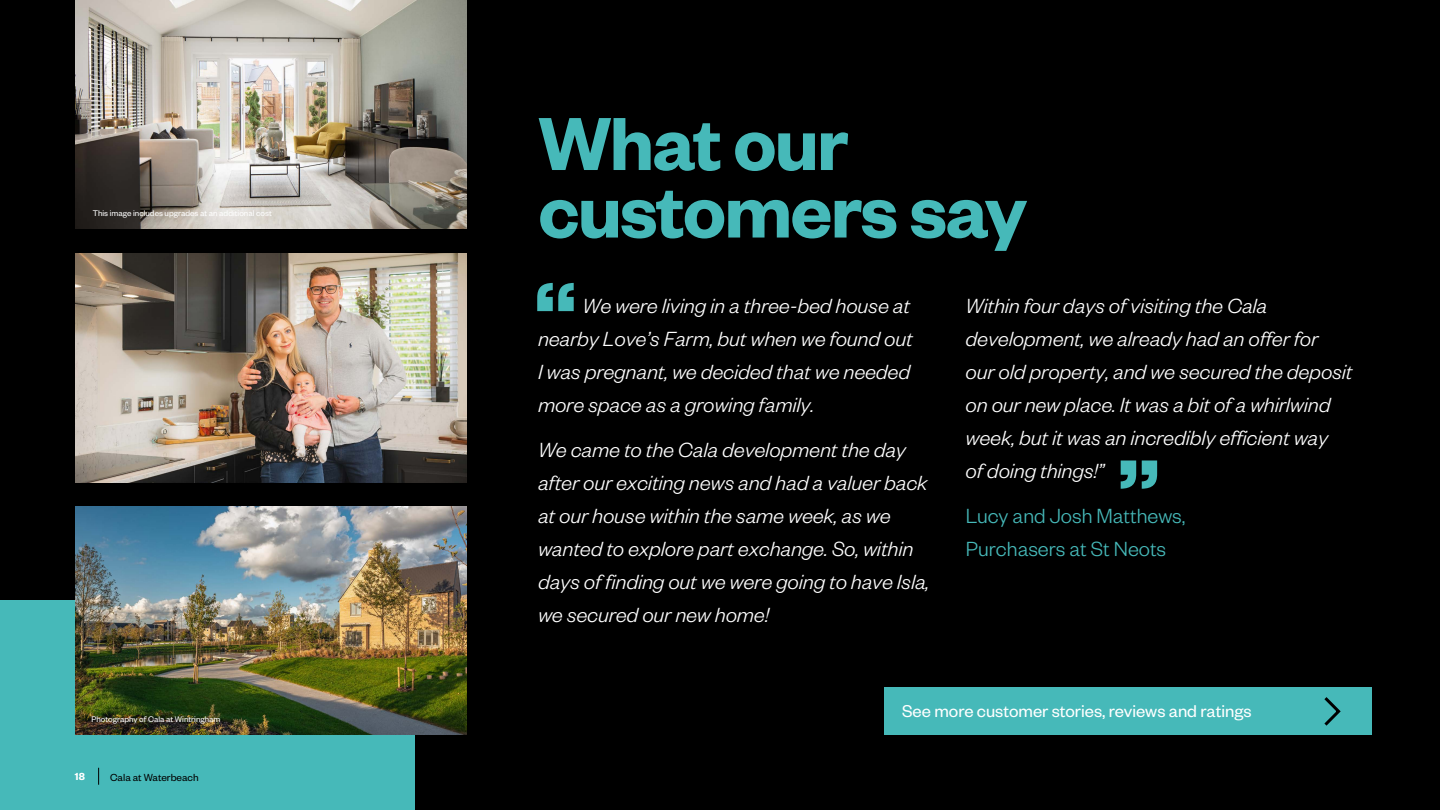
<style>
.page{position:relative;width:1440px;height:810px;background:#000}
.page>*{position:absolute;margin:0;border:0;box-sizing:border-box;transform-origin:0 0}
.t1{font:82.5px/67.5px "Founders Grotesk Sm Bd";letter-spacing:-.02em;color:#46b9b9}
.t2{font:italic 300 22.5px/33px "Founders Grotesk";color:#fff}
.t3{font:300 22.5px/33px "Founders Grotesk";color:#46b9b9}
.Body_Charcoal{font:18.75px "Founders Grotesk";color:#fff}
.t4{font:11.25px "Founders Grotesk";color:#000}
.t5{font:11.25px "Founders Grotesk Sm Bd";color:#fff}
.t6{font:9px "Founders Grotesk";color:#fff}
</style>
<div class="page">
<div style="left:884px;top:688px;width:488px;height:47px;background:#46b9b9"></div>
<div style="left:0;top:600px;width:414px;height:210px;background:#46b9b9"></div>
<img style="left:75px;top:253px;width:392px;height:229px">
<img style="left:75px;top:0;width:392px;height:229px">
<img style="left:75px;top:506px;width:392px;height:229px">
<svg style="left:1121px;top:461px;width:36px;height:28px"></svg>
<svg style="left:537px;top:283px;width:37px;height:28px"></svg>
<svg style="left:98px;top:768px;width:1px;height:17px"></svg>
<svg style="left:1324px;top:697px;width:17px;height:29px"></svg>
<p class="t6" style="left:93px;top:208px;width:181px">This image includes upgrades at an additional cost</p>
<p class="t6" style="left:91px;top:713px;width:131px">Photography of Cala at Wintringham</p>
<p class="t5" style="left:75px;top:770px;width:12px">18</p>
<p class="t4" style="left:110px;top:770px;width:90px">Cala at Waterbeach</p>
<p class="t1" style="left:538px;top:106px;width:490px">What our customers say</p>
<p class="t2" style="left:538px;top:288px;width:376px;text-align:justify;text-indent:45px">We were living in a three-bed house at nearby Love’s Farm, but when we found out I was pregnant, we decided that we needed more space as a growing family.</p>
<p class="t2" style="left:538px;top:432px;width:393px">We came to the Cala development the day after our exciting news and had a valuer back at our house within the same week, as we wanted to explore part exchange. So, within days of finding out we were going to have Isla, we secured our new home!</p>
<p class="t2" style="left:966px;top:288px;width:388px">Within four days of visiting the Cala development, we already had an offer for our old property, and we secured the deposit on our new place. It was a bit of a whirlwind week, but it was an incredibly efficient way<br>of doing things!”</p>
<p class="t3" style="left:966px;top:498px;width:221px">Lucy and Josh Matthews,<br>Purchasers at St Neots</p>
<p class="Body_Charcoal" style="left:902px;top:700px;width:351px">See more customer stories, reviews and ratings</p>
</div>
